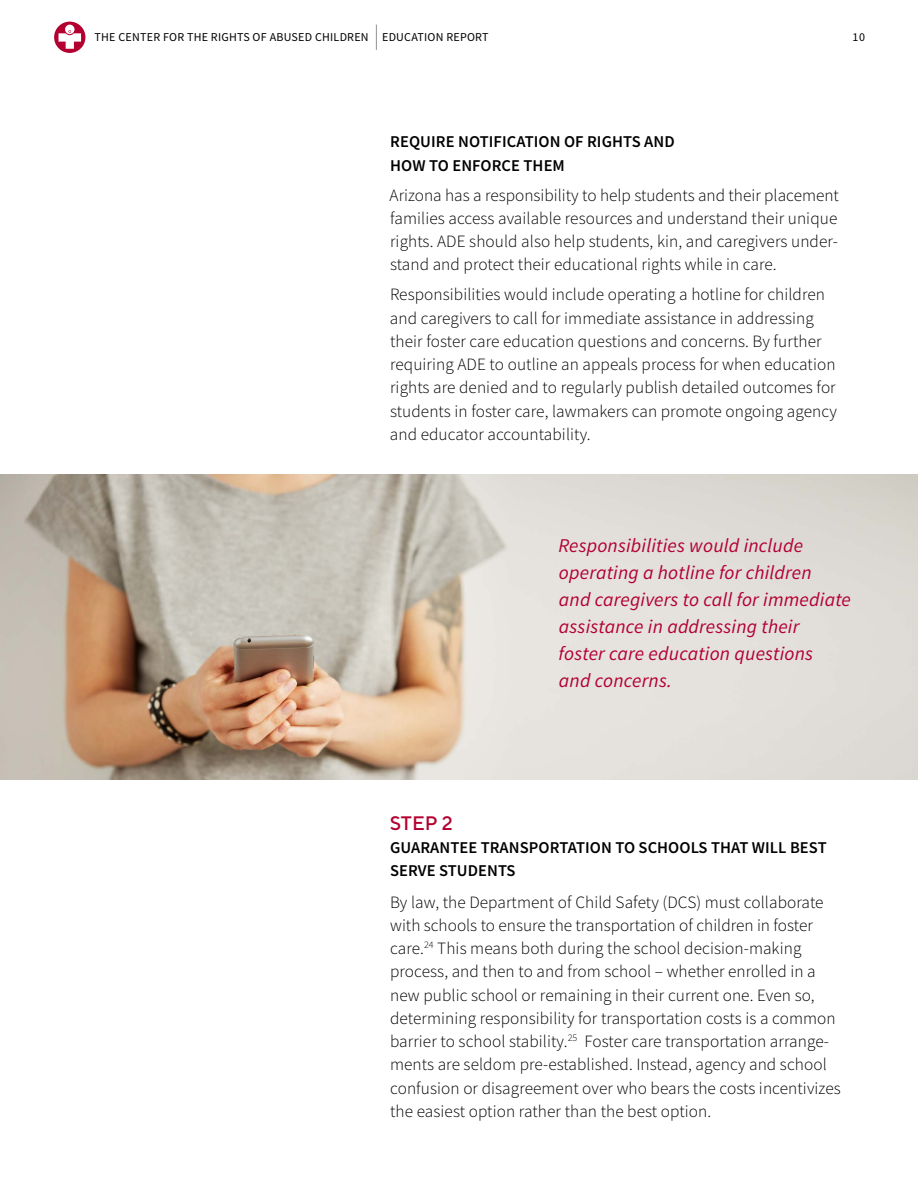
<style>
.page{position:relative;width:918px;height:1188px;background:#fff}
.page>*{position:absolute;margin:0;border:0;box-sizing:border-box;transform-origin:0 0}
.t1{font:italic 19.5px/27px "Source Sans Pro";letter-spacing:.01em;color:#b30031}
.t2{font:500 19.5px "TT Norms";color:#b30031}
.t3{font:300 17.25px/23.2px "Source Sans Pro";letter-spacing:.005em;color:#000}
.t4{font:600 16.5px/23.2px "Source Sans Pro";letter-spacing:.005em;color:#000}
.t5{font:12px "Source Sans Pro";letter-spacing:.02em;color:#000}
</style>
<div class="page">
<svg style="left:54px;top:22px;width:31px;height:31px"></svg>
<svg style="left:59px;top:25px;width:22px;height:24px"></svg>
<svg style="left:376px;top:25px;width:1px;height:25px"></svg>
<img style="left:0;top:475px;width:918px;height:305px">
<p class="t5" style="left:95px;top:30px;width:396px">THE CENTER FOR THE RIGHTS OF ABUSED CHILDREN EDUCATION REPORT</p>
<p class="t5" style="left:852px;top:30px;width:14px">10</p>
<p class="t4" style="left:390px;top:130px;width:286px">REQUIRE NOTIFICATION OF RIGHTS AND<br>HOW TO ENFORCE THEM</p>
<p class="t3" style="left:390px;top:183px;width:451px;text-align:justify">Arizona has a responsibility to help students and their placement families access available resources and understand their unique rights. ADE should also help students, kin, and caregivers under&shy;stand and protect their educational rights while in care.</p>
<p class="t3" style="left:390px;top:283px;width:449px">Responsibilities would include operating a hotline for children and caregivers to call for immediate assistance in addressing their foster care education questions and concerns. By further requiring ADE to outline an appeals process for when education rights are denied and to regularly publish detailed outcomes for students in foster care, lawmakers can promote ongoing agency and educator accountability.</p>
<p class="t1" style="left:558px;top:532px;width:294px">Responsibilities would include operating a hotline for children<br>and caregivers to call for immediate assistance in addressing their<br>foster care education questions<br>and concerns.</p>
<p class="t2" style="left:390px;top:811px;width:65px">STEP 2</p>
<p class="t4" style="left:390px;top:836px;width:438px">GUARANTEE TRANSPORTATION TO SCHOOLS THAT WILL BEST<br>SERVE STUDENTS</p>
<p class="t3" style="left:390px;top:890px;width:452px">By law, the Department of Child Safety (DCS) must collaborate with schools to ensure the transportation of children in foster care.<sup>24</sup> This means both during the school decision-making process, and then to and from school – whether enrolled in a new public school or remaining in their current one. Even so, determining responsibility for transportation costs is a common barrier to school stability.<sup>25</sup> Foster care transportation arrange&shy;ments are seldom pre-established. Instead, agency and school confusion or disagreement over who bears the costs incentivizes the easiest option rather than the best option.</p>
</div>
